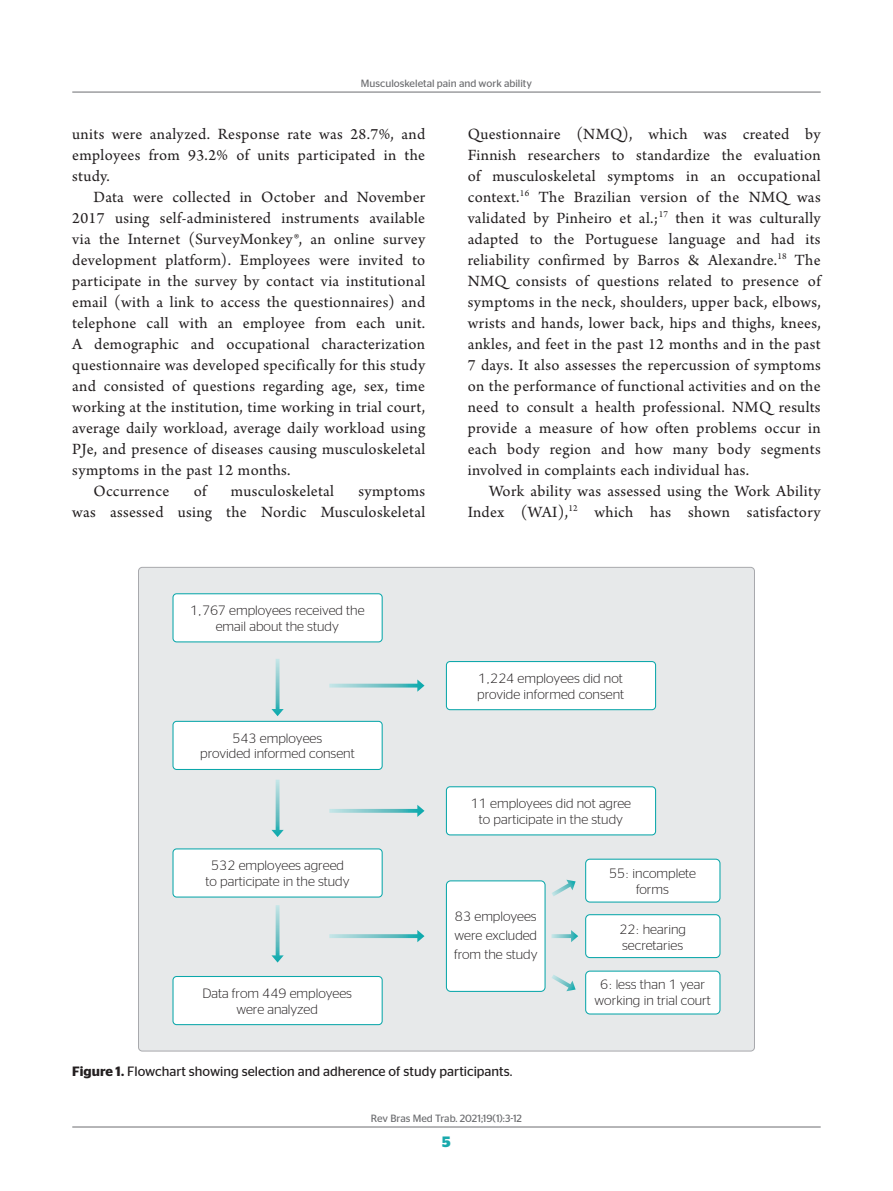
<style>
.page{position:relative;width:893px;height:1191px;background:#fff}
.page>*{position:absolute;margin:0;border:0;box-sizing:border-box;transform-origin:0 0}
.t1{font:16.5px/21px "Arno Pro";letter-spacing:.02em;color:#231f20;text-align:justify}
.t2{font:700 15px "Stag Sans";color:#19a9ac}
.t3{font:300 13.5px/15.9px "Stag Sans";color:#231f20;text-align:center}
.t4{font:13.5px "Stag Sans";color:#231f20}
.t5{font:10.5px "Stag Sans";color:#6c6d70}
.s1{font-weight:600}
</style>
<div class="page">
<hr style="left:72px;top:1126px;width:749px;height:1px;background:#6c6d70">
<hr style="left:72px;top:92px;width:749px;height:1px;background:#6c6d70">
<div style="left:138px;top:567px;width:616px;height:484px;background:#e7e9ea;border-radius:4px"></div>
<div style="left:173px;top:594px;width:209px;height:48px;background:#fff;border-radius:4px"></div>
<div style="left:172px;top:593px;width:211px;height:49px;border:1px solid #0ba7aa;border-radius:4px"></div>
<div style="left:446px;top:661px;width:210px;height:48px;background:#fff;border-radius:4px"></div>
<div style="left:446px;top:661px;width:210px;height:49px;border:1px solid #0ba7aa;border-radius:4px"></div>
<div style="left:446px;top:786px;width:210px;height:49px;background:#fff;border-radius:4px"></div>
<div style="left:446px;top:786px;width:210px;height:49px;border:1px solid #0ba7aa;border-radius:4px"></div>
<div style="left:586px;top:859px;width:134px;height:43px;background:#fff;border-radius:4px"></div>
<div style="left:585px;top:858px;width:135px;height:44px;border:1px solid #0ba7aa;border-radius:4px"></div>
<div style="left:586px;top:914px;width:134px;height:43px;background:#fff;border-radius:4px"></div>
<div style="left:585px;top:914px;width:135px;height:44px;border:1px solid #0ba7aa;border-radius:4px"></div>
<div style="left:586px;top:971px;width:134px;height:43px;background:#fff;border-radius:4px"></div>
<div style="left:585px;top:970px;width:135px;height:44px;border:1px solid #0ba7aa;border-radius:4px"></div>
<div style="left:446px;top:881px;width:99px;height:110px;background:#fff;border-radius:4px"></div>
<div style="left:446px;top:880px;width:100px;height:112px;border:1px solid #0ba7aa;border-radius:4px"></div>
<div style="left:173px;top:721px;width:209px;height:48px;background:#fff;border-radius:4px"></div>
<div style="left:172px;top:721px;width:211px;height:49px;border:1px solid #0ba7aa;border-radius:4px"></div>
<div style="left:173px;top:849px;width:209px;height:48px;background:#fff;border-radius:4px"></div>
<div style="left:172px;top:848px;width:211px;height:49px;border:1px solid #0ba7aa;border-radius:4px"></div>
<div style="left:173px;top:976px;width:209px;height:48px;background:#fff;border-radius:4px"></div>
<div style="left:172px;top:976px;width:211px;height:49px;border:1px solid #0ba7aa;border-radius:4px"></div>
<svg style="left:329px;top:679px;width:95px;height:12px"></svg>
<svg style="left:271px;top:659px;width:13px;height:57px"></svg>
<svg style="left:271px;top:779px;width:13px;height:58px"></svg>
<svg style="left:271px;top:905px;width:13px;height:57px"></svg>
<svg style="left:329px;top:805px;width:95px;height:12px"></svg>
<svg style="left:329px;top:930px;width:95px;height:12px"></svg>
<svg style="left:551px;top:930px;width:27px;height:12px"></svg>
<svg style="left:552px;top:975px;width:24px;height:16px"></svg>
<svg style="left:552px;top:879px;width:24px;height:17px"></svg>
<p class="t5" style="left:361px;top:78px;width:173px">Musculoskeletal pain and work ability</p>
<p class="t1" style="left:72px;top:124px;width:354px">units were analyzed. Response rate was 28.7%, and employees from 93.2% of units participated in the study.</p>
<p class="t1" style="left:94px;top:187px;width:333px">Data were collected in October and November</p>
<p class="t1" style="left:72px;top:208px;width:354px">2017 using self-administered instruments available</p>
<p class="t1" style="left:72px;top:229px;width:354px">via the Internet (SurveyMonkey®, an online survey</p>
<p class="t1" style="left:72px;top:250px;width:354px">development platform). Employees were invited to</p>
<p class="t1" style="left:72px;top:271px;width:354px">participate in the survey by contact via institutional</p>
<p class="t1" style="left:72px;top:292px;width:354px">email (with a link to access the questionnaires) and</p>
<p class="t1" style="left:72px;top:313px;width:354px">telephone call with an employee from each unit.</p>
<p class="t1" style="left:72px;top:334px;width:354px">A demographic and occupational characterization</p>
<p class="t1" style="left:72px;top:355px;width:354px">questionnaire was developed specifically for this study</p>
<p class="t1" style="left:72px;top:376px;width:354px">and consisted of questions regarding age, sex, time</p>
<p class="t1" style="left:72px;top:397px;width:354px">working at the institution, time working in trial court,</p>
<p class="t1" style="left:72px;top:418px;width:354px">average daily workload, average daily workload using</p>
<p class="t1" style="left:72px;top:439px;width:354px">PJe, and presence of diseases causing musculoskeletal</p>
<p class="t1" style="left:72px;top:460px;width:220px">symptoms in the past 12 months.</p>
<p class="t1" style="left:94px;top:481px;width:77px">Occurrence</p>
<p class="t1" style="left:194px;top:481px;width:14px">of</p>
<p class="t1" style="left:231px;top:481px;width:105px">musculoskeletal</p>
<p class="t1" style="left:468px;top:124px;width:354px">Questionnaire (NMQ), which was created by Finnish researchers to standardize the evaluation of musculoskeletal symptoms in an occupational context.<sup>16</sup> The Brazilian version of the NMQ was validated by Pinheiro et al.;<sup>17</sup> then it was culturally adapted to the Portuguese language and had its reliability confirmed by Barros &amp; Alexandre.<sup>18</sup> The NMQ consists of questions related to presence of symptoms in the neck, shoulders, upper back, elbows, wrists and hands, lower back, hips and thighs, knees, ankles, and feet in the past 12 months and in the past 7 days. It also assesses the repercussion of symptoms on the performance of functional activities and on the need to consult a health professional. NMQ results provide a measure of how often problems occur in each body region and how many body segments involved in complaints each individual has.</p>
<p class="t1" style="left:468px;top:481px;width:354px;text-align:right">Work ability was assessed using the Work Ability<br>Index (WAI),<sup>12</sup> which has shown satisfactory</p>
<p class="t1" style="left:72px;top:481px;width:354px;text-align:right">symptoms<br>was assessed using the Nordic Musculoskeletal</p>
<p class="t3" style="left:190px;top:603px;width:176px">1 7, 67 employees received the email about the study</p>
<p class="t3" style="left:200px;top:731px;width:156px">543 employees<br>provided informed consent</p>
<p class="t3" style="left:205px;top:858px;width:146px">532 employees agreed to participate in the study</p>
<p class="t3" style="left:202px;top:986px;width:151px">Data from 449 employees were analyzed</p>
<p class="t3" style="left:477px;top:671px;width:148px;text-align:left">1 2, 24 employees did not provide informed consent</p>
<p class="t3" style="left:471px;top:796px;width:162px">11 employees did not agree to participate in the study</p>
<p class="t3" style="left:454px;top:908px;width:85px;line-height:18.8px;text-align:justify">83 employees were excluded from the study</p>
<p class="t3" style="left:609px;top:866px;width:88px">55: incomplete forms</p>
<p class="t3" style="left:619px;top:922px;width:68px;text-align:left">22: hearing secretaries</p>
<p class="t3" style="left:594px;top:977px;width:118px">6: less than 1 year working in trial court</p>
<p class="t4" style="left:72px;top:1063px;width:442px"><span class="s1">Figure 1.</span> Flowchart showing selection and adherence of study participants.</p>
<p class="t5" style="left:371px;top:1112px;width:153px">Rev Bras Med Trab. 2021;19(1):3-12</p>
<p class="t2" style="left:442px;top:1133px;width:10px">5</p>
</div>
